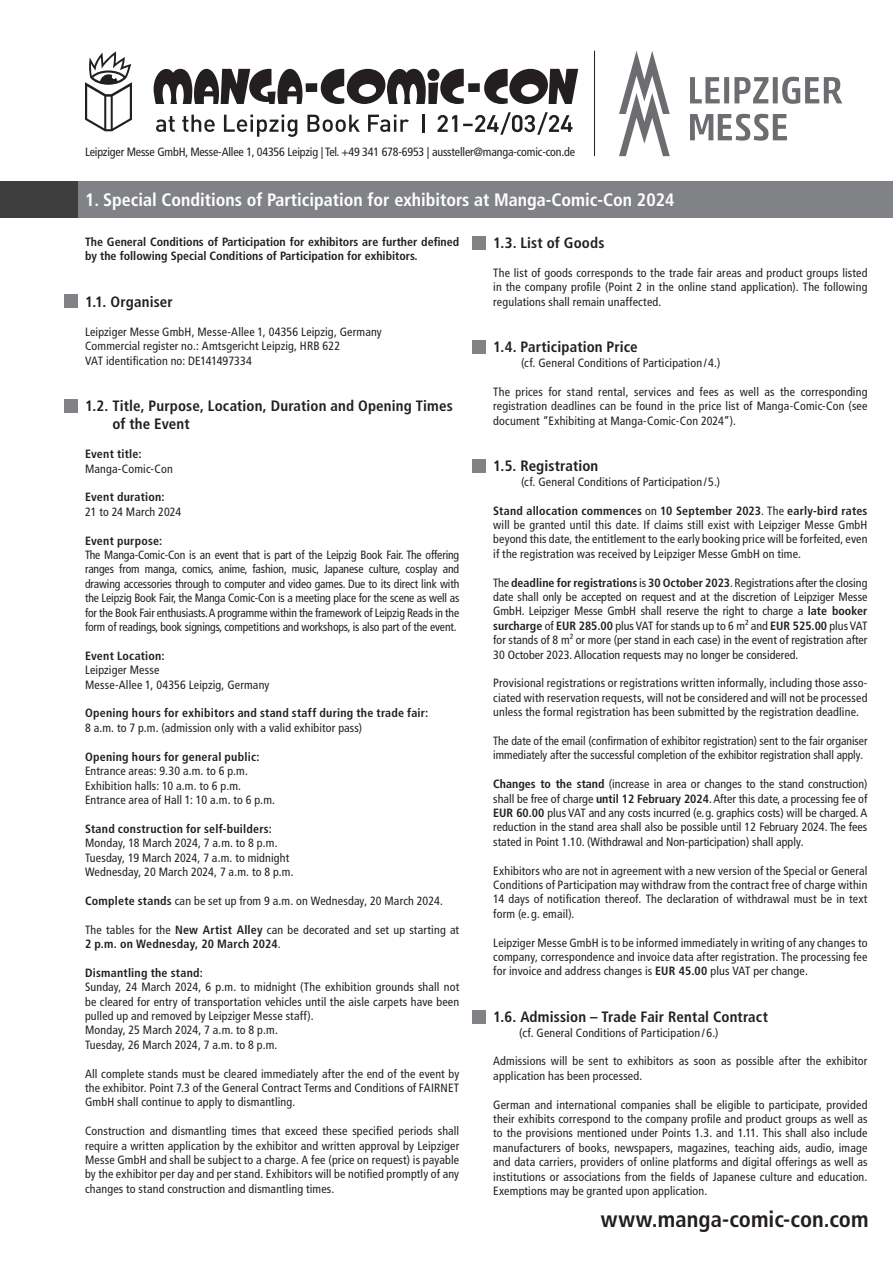
<style>
.page{position:relative;width:893px;height:1263px;background:#fff}
.page>*{position:absolute;margin:0;border:0;box-sizing:border-box;transform-origin:0 0}
.t1{font:700 condensed 22.5px "Frutiger LT Pro";letter-spacing:.005em;color:#231f20}
.t2{font:700 condensed 18px "Frutiger LT Pro";color:#fff}
.t3{font:700 condensed 15px/18px "Frutiger LT Pro";letter-spacing:.01em;color:#231f20}
.t4{font:condensed 12px/14.4px "Frutiger LT Pro";letter-spacing:.01em;color:#231f20;text-align:justify}
.t5{font:700 condensed 12px/14.4px "Frutiger LT Pro";letter-spacing:.015em;color:#231f20}
.t6{font:condensed 12px "Frutiger LT Pro";letter-spacing:-.015em;color:#231f20}
.s1{font-weight:700}
</style>
<div class="page">
<div style="left:0;top:182px;width:893px;height:36px;background:#808285"></div>
<div style="left:0;top:182px;width:78px;height:36px;background:#3e3e3f"></div>
<div style="left:64px;top:294px;width:14px;height:14px;background:#808285"></div>
<div style="left:472px;top:236px;width:13px;height:14px;background:#808285"></div>
<div style="left:472px;top:340px;width:13px;height:14px;background:#808285"></div>
<div style="left:472px;top:459px;width:13px;height:14px;background:#808285"></div>
<div style="left:472px;top:1010px;width:13px;height:13px;background:#808285"></div>
<div style="left:64px;top:399px;width:14px;height:14px;background:#808285"></div>
<div style="left:306px;top:83px;width:11px;height:9px;background:#231f20"></div>
<div style="left:468px;top:83px;width:12px;height:9px;background:#231f20"></div>
<svg style="left:154px;top:69px;width:148px;height:35px"></svg>
<svg style="left:321px;top:69px;width:143px;height:35px"></svg>
<svg style="left:484px;top:69px;width:94px;height:35px"></svg>
<svg style="left:85px;top:51px;width:47px;height:80px"></svg>
<svg style="left:156px;top:115px;width:253px;height:21px"></svg>
<svg style="left:422px;top:114px;width:2px;height:18px"></svg>
<svg style="left:438px;top:112px;width:134px;height:23px"></svg>
<hr style="left:594px;top:51px;width:1px;height:105px;background:#231f20">
<svg style="left:690px;top:114px;width:97px;height:27px"></svg>
<svg style="left:690px;top:77px;width:152px;height:27px"></svg>
<svg style="left:619px;top:51px;width:51px;height:105px"></svg>
<p class="t6" style="left:85px;top:145px;width:491px">Leipziger Messe GmbH, Messe-Allee 1, 04356 Leipzig | Tel. +49 341 678-6953 | aussteller@manga-comic-con.de</p>
<h2 class="t2" style="left:85px;top:189px;width:591px">1. Special Conditions of Participation for exhibitors at Manga-Comic-Con 2024</h2>
<p class="t5" style="left:85px;top:234px;width:376px">The General Conditions of Participation for exhibitors are further defined by the following Special Conditions of Participation for exhibitors.</p>
<p class="t3" style="left:85px;top:293px;width:89px">1.1. Organiser</p>
<p class="t4" style="left:85px;top:325px;width:298px;text-align:left">Leipziger Messe GmbH, Messe-Allee 1, 04356 Leipzig, Germany<br>Commercial register no.: Amtsgericht Leipzig, HRB 622<br>VAT identification no: DE141497334</p>
<p class="t3" style="left:112px;top:397px;width:342px;text-indent:-27px">1.2. Title, Purpose, Location, Duration and Opening Times of the Event</p>
<p class="t5" style="left:85px;top:447px;width:58px">Event title:</p>
<p class="t4" style="left:85px;top:461px;width:89px">Manga-Comic-Con</p>
<p class="t5" style="left:85px;top:490px;width:81px">Event duration:</p>
<p class="t4" style="left:85px;top:505px;width:98px">21 to 24 March 2024</p>
<p class="t5" style="left:85px;top:533px;width:79px">Event purpose:</p>
<p class="t4" style="left:85px;top:548px;width:376px">The Manga-Comic-Con is an event that is part of the Leipzig Book Fair. The offering ranges from manga, comics, anime, fashion, music, Japanese culture, cosplay and drawing accessories through to computer and video games. Due to its direct link with the Leipzig Book Fair, the Manga Comic-Con is a meeting place for the scene as well as for the Book Fair enthusiasts. A programme within the framework of Leipzig Reads in the form of readings, book signings, competitions and workshops, is also part of the event.</p>
<p class="t5" style="left:85px;top:648px;width:81px">Event Location:</p>
<p class="t4" style="left:85px;top:663px;width:186px">Leipziger Messe<br>Messe-Allee 1, 04356 Leipzig, Germany</p>
<p class="t5" style="left:85px;top:706px;width:345px">Opening hours for exhibitors and stand staff during the trade fair:</p>
<p class="t4" style="left:85px;top:721px;width:279px">8 a.m. to 7 p.m. (admission only with a valid exhibitor pass)</p>
<p class="t5" style="left:85px;top:749px;width:176px">Opening hours for general public:</p>
<p class="t4" style="left:85px;top:764px;width:192px;text-align:left">Entrance areas: 9.30 a.m. to 6 p.m.<br>Exhibition halls: 10 a.m. to 6 p.m.<br>Entrance area of Hall 1: 10 a.m. to 6 p.m.</p>
<p class="t5" style="left:85px;top:821px;width:189px">Stand construction for self-builders:</p>
<p class="t4" style="left:85px;top:836px;width:210px;text-align:left">Monday, 18 March 2024, 7 a.m. to 8 p.m.<br>Tuesday, 19 March 2024, 7 a.m. to midnight<br>Wednesday, 20 March 2024, 7 a.m. to 8 p.m.</p>
<p class="t4" style="left:85px;top:893px;width:359px"><span class="s1">Complete stands</span> can be set up from 9 a.m. on Wednesday, 20 March 2024.</p>
<p class="t4" style="left:85px;top:922px;width:376px">The tables for the <span class="s1">New Artist Alley</span> can be decorated and set up starting at<br><span class="s1">2 p.m. on Wednesday, 20 March 2024</span>.</p>
<p class="t5" style="left:85px;top:965px;width:119px">Dismantling the stand:</p>
<p class="t4" style="left:85px;top:980px;width:376px;text-align:left">Sunday, 24 March 2024, 6 p.m. to midnight (The exhibition grounds shall not be cleared for entry of transportation vehicles until the aisle carpets have been pulled up and removed by Leipziger Messe staff).<br>Monday, 25 March 2024, 7 a.m. to 8 p.m.<br>Tuesday, 26 March 2024, 7 a.m. to 8 p.m.</p>
<p class="t4" style="left:85px;top:1066px;width:376px">All complete stands must be cleared immediately after the end of the event by the exhibitor. Point 7.3 of the General Contract Terms and Conditions of FAIRNET GmbH shall continue to apply to dismantling.</p>
<p class="t4" style="left:85px;top:1124px;width:376px">Construction and dismantling times that exceed these specified periods shall require a written application by the exhibitor and written approval by Leipziger Messe GmbH and shall be subject to a charge. A fee (price on request) is payable by the exhibitor per day and per stand. Exhibitors will be notified promptly of any changes to stand construction and dismantling times.</p>
<p class="t3" style="left:493px;top:234px;width:113px">1.3. List of Goods</p>
<p class="t4" style="left:493px;top:266px;width:376px">The list of goods corresponds to the trade fair areas and product groups listed in the company profile (Point 2 in the online stand application). The following regulations shall remain unaffected.</p>
<p class="t3" style="left:493px;top:338px;width:146px">1.4. Participation Price</p>
<p class="t4" style="left:521px;top:356px;width:201px">(cf. General Conditions of Participation / 4.)</p>
<p class="t4" style="left:493px;top:384px;width:376px">The prices for stand rental, services and fees as well as the corresponding registration deadlines can be found in the price list of Manga-Comic-Con (see document “Exhibiting at Manga-Comic-Con 2024”).</p>
<p class="t3" style="left:493px;top:457px;width:107px">1.5. Registration</p>
<p class="t4" style="left:521px;top:474px;width:201px">(cf. General Conditions of Participation / 5.)</p>
<p class="t4" style="left:493px;top:503px;width:376px"><span class="s1">Stand allocation commences</span> on <span class="s1">10 September 2023</span>. The <span class="s1">early-bird rates </span>will be granted until this date. If claims still exist with Leipziger Messe GmbH beyond this date, the entitlement to the early booking price will be forfeited, even if the registration was received by Leipziger Messe GmbH on time.</p>
<p class="t4" style="left:493px;top:575px;width:376px">The <span class="s1">deadline for registrations</span> is <span class="s1">30 October 2023</span>. Registrations after the closing date shall only be accepted on request and at the discretion of Leipziger Messe GmbH. Leipziger Messe GmbH shall reserve the right to charge a <span class="s1">late booker surcharge</span> of <span class="s1">EUR 285.00</span> plus VAT for stands up to 6 m² and <span class="s1">EUR 525.00</span> plus VAT for stands of 8 m² or more (per stand in each case) in the event of registration after 30 October 2023. Allocation requests may no longer be considered.</p>
<p class="t4" style="left:493px;top:676px;width:376px">Provisional registrations or registrations written informally, including those asso&shy;ciated with reservation requests, will not be considered and will not be processed unless the formal registration has been submitted by the registration deadline.</p>
<p class="t4" style="left:493px;top:734px;width:376px">The date of the email (confirmation of exhibitor registration) sent to the fair organiser immediately after the successful completion of the exhibitor registration shall apply.</p>
<p class="t4" style="left:493px;top:777px;width:376px"><span class="s1">Changes to the stand</span> (increase in area or changes to the stand construction) shall be free of charge <span class="s1">until 12 February 2024</span>. After this date, a processing fee of <span class="s1">EUR 60.00</span> plus VAT and any costs incurred (e.g. graphics costs) will be charged. A reduction in the stand area shall also be possible until 12 February 2024. The fees stated in Point 1.10. (Withdrawal and Non-participation) shall apply.</p>
<p class="t4" style="left:493px;top:863px;width:376px">Exhibitors who are not in agreement with a new version of the Special or General Conditions of Participation may withdraw from the contract free of charge within 14 days of notification thereof. The declaration of withdrawal must be in text form (e. g. email).</p>
<p class="t4" style="left:493px;top:935px;width:376px">Leipziger Messe GmbH is to be informed immediately in writing of any changes to company, correspondence and invoice data after registration. The processing fee for invoice and address changes is <span class="s1">EUR 45.00</span> plus VAT per change.</p>
<p class="t3" style="left:493px;top:1008px;width:276px">1.6. Admission – Trade Fair Rental Contract</p>
<p class="t4" style="left:519px;top:1025px;width:201px">(cf. General Conditions of Participation / 6.)</p>
<p class="t4" style="left:493px;top:1054px;width:376px">Admissions will be sent to exhibitors as soon as possible after the exhibitor application has been processed.</p>
<p class="t4" style="left:493px;top:1097px;width:376px">German and international companies shall be eligible to participate, provided their exhibits correspond to the company profile and product groups as well as to the provisions mentioned under Points 1.3. and 1.11. This shall also include manufacturers of books, newspapers, magazines, teaching aids, audio, image and data carriers, providers of online platforms and digital offerings as well as institutions or associations from the fields of Japanese culture and education.<br>Exemptions may be granted upon application.</p>
<h1 class="t1" style="left:601px;top:1206px;width:269px">www.manga-comic-con.com</h1>
</div>
